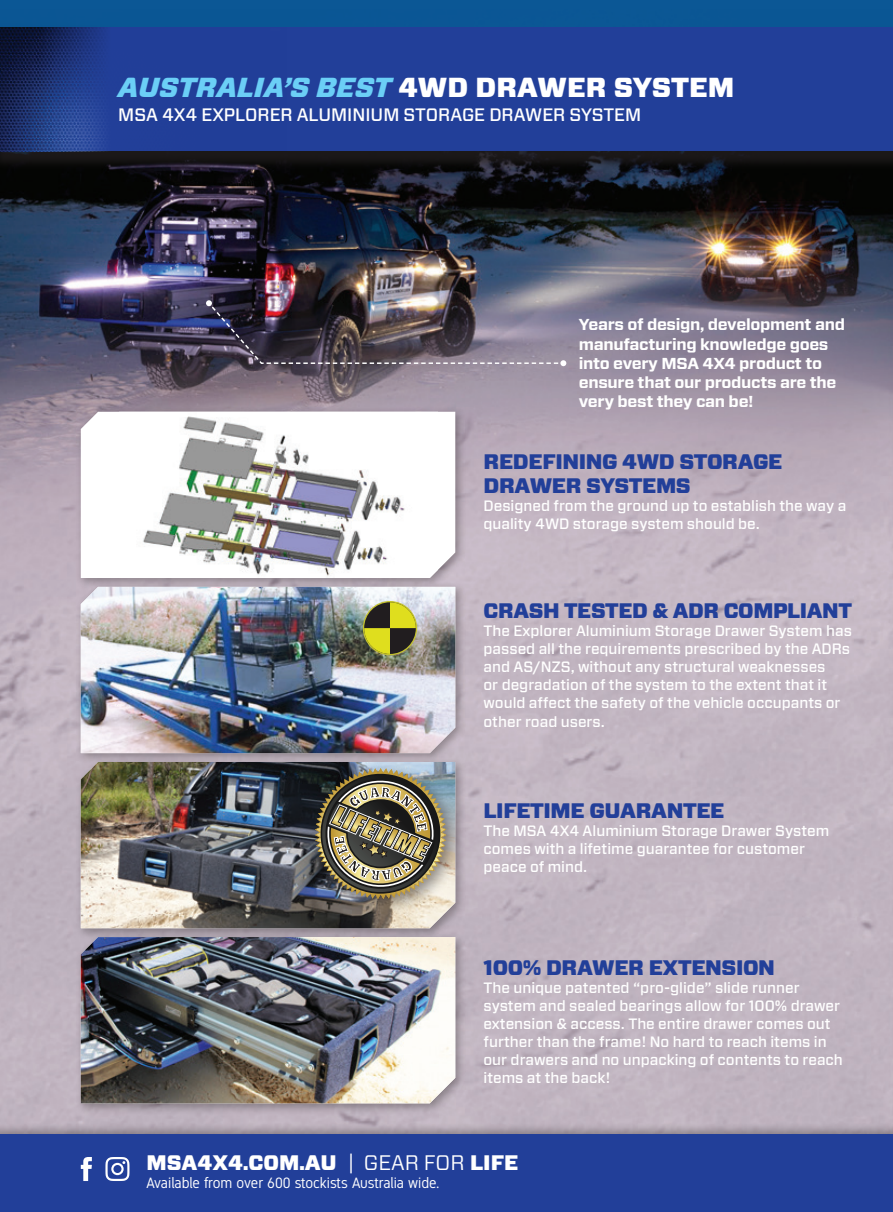
<style>
.page{position:relative;width:893px;height:1212px;background:#fff}
.page>*{position:absolute;margin:0;border:0;box-sizing:border-box;transform-origin:0 0}
.t1{font:italic 900 27.45px "Forza";color:#6bcff6}
.t2{font:900 21px/24px "Forza";letter-spacing:-.02em;color:#223f99}
.t3{font:900 21px "Forza";color:#fff}
.t4{font:500 18px "Forza";color:#fff}
.t5{font:700 15.9px/19px "Forza";letter-spacing:-.02em;color:#fff;scale:1.04 1}
.t6{font:500 15px/18px "Forza";color:#fff}
.t7{font:15px "Gidole";color:#fff}
.s1{font-style:normal;color:#fff}
.s2{font-weight:400}
</style>
<div class="page">
<img style="left:0;top:10px;width:893px;height:1112px">
<div style="left:76px;top:406px;width:391px;height:183px;background:#080302;opacity:.3"></div>
<svg style="left:81px;top:412px;width:374px;height:166px"></svg>
<img style="left:119px;top:412px;width:319px;height:166px">
<div style="left:76px;top:582px;width:391px;height:182px;background:#080302;opacity:.3"></div>
<img style="left:81px;top:587px;width:374px;height:166px">
<div style="left:76px;top:757px;width:391px;height:182px;background:#080302;opacity:.3"></div>
<img style="left:81px;top:762px;width:374px;height:166px">
<div style="left:76px;top:932px;width:391px;height:182px;background:#080302;opacity:.3"></div>
<img style="left:81px;top:937px;width:374px;height:166px">
<svg style="left:364px;top:602px;width:52px;height:52px;background:#888734"></svg>
<img style="left:206px;top:300px;width:360px;height:66px">
<div style="left:0;top:30px;width:893px;height:140px;background:#231f20;opacity:.75"></div>
<div style="left:0;top:28px;width:893px;height:123px;background:#223f99"></div>
<img style="left:0;top:28px;width:106px;height:123px">
<div style="left:0;top:1122px;width:893px;height:90px;background:#080302;opacity:.3"></div>
<div style="left:0;top:1134px;width:893px;height:78px;background:#223f99"></div>
<svg style="left:81px;top:1157px;width:11px;height:24px"></svg>
<svg style="left:105px;top:1157px;width:24px;height:24px"></svg>
<div style="left:308px;top:761px;width:155px;height:155px;background:#231f20;opacity:.5"></div>
<img style="left:313px;top:768px;width:135px;height:133px">
<h1 class="t1" style="left:118px;top:69px;width:618px">AUSTRALIA’S BEST <span class="s1">4WD DRAWER SYSTEM</span></h1>
<p class="t4" style="left:118px;top:103px;width:524px">MSA 4X4 EXPLORER ALUMINIUM STORAGE DRAWER SYSTEM</p>
<p class="t5" style="left:579px;top:316px;width:258px">Years of design, development and manufacturing knowledge goes into every MSA 4X4 product to ensure that our products are the very best they can be!</p>
<h2 class="t2" style="left:483px;top:450px;width:301px">REDEFINING 4WD STORAGE<br>DRAWER SYSTEMS</h2>
<p class="t6" style="left:483px;top:497px;width:364px">Designed from the ground up to establish the way a quality 4WD storage system should be.</p>
<h2 class="t2" style="left:483px;top:599px;width:370px">CRASH TESTED &amp; ADR COMPLIANT</h2>
<p class="t6" style="left:483px;top:622px;width:370px">The Explorer Aluminium Storage Drawer System has passed all the requirements prescribed by the ADRs and AS/NZS, without any structural weaknesses<br>or degradation of the system to the extent that it would affect the safety of the vehicle occupants or other road users.</p>
<h2 class="t2" style="left:483px;top:799px;width:243px">LIFETIME GUARANTEE</h2>
<p class="t6" style="left:483px;top:821px;width:347px">The MSA 4X4 Aluminium Storage Drawer System comes with a lifetime guarantee for customer peace of mind.</p>
<h2 class="t2" style="left:483px;top:956px;width:293px">100% DRAWER EXTENSION</h2>
<p class="t6" style="left:483px;top:979px;width:361px">The unique patented “pro-glide” slide runner system and sealed bearings allow for 100% drawer extension &amp; access. The entire drawer comes out further than the frame! No hard to reach items in our drawers and no unpacking of contents to reach items at the back!</p>
<h2 class="t3" style="left:146px;top:1148px;width:374px">MSA4X4.COM.AU <span class="s2">| GEAR FOR</span> LIFE</h2>
<p class="t7" style="left:146px;top:1173px;width:295px">Available from over 600 stockists Australia wide.</p>
</div>
